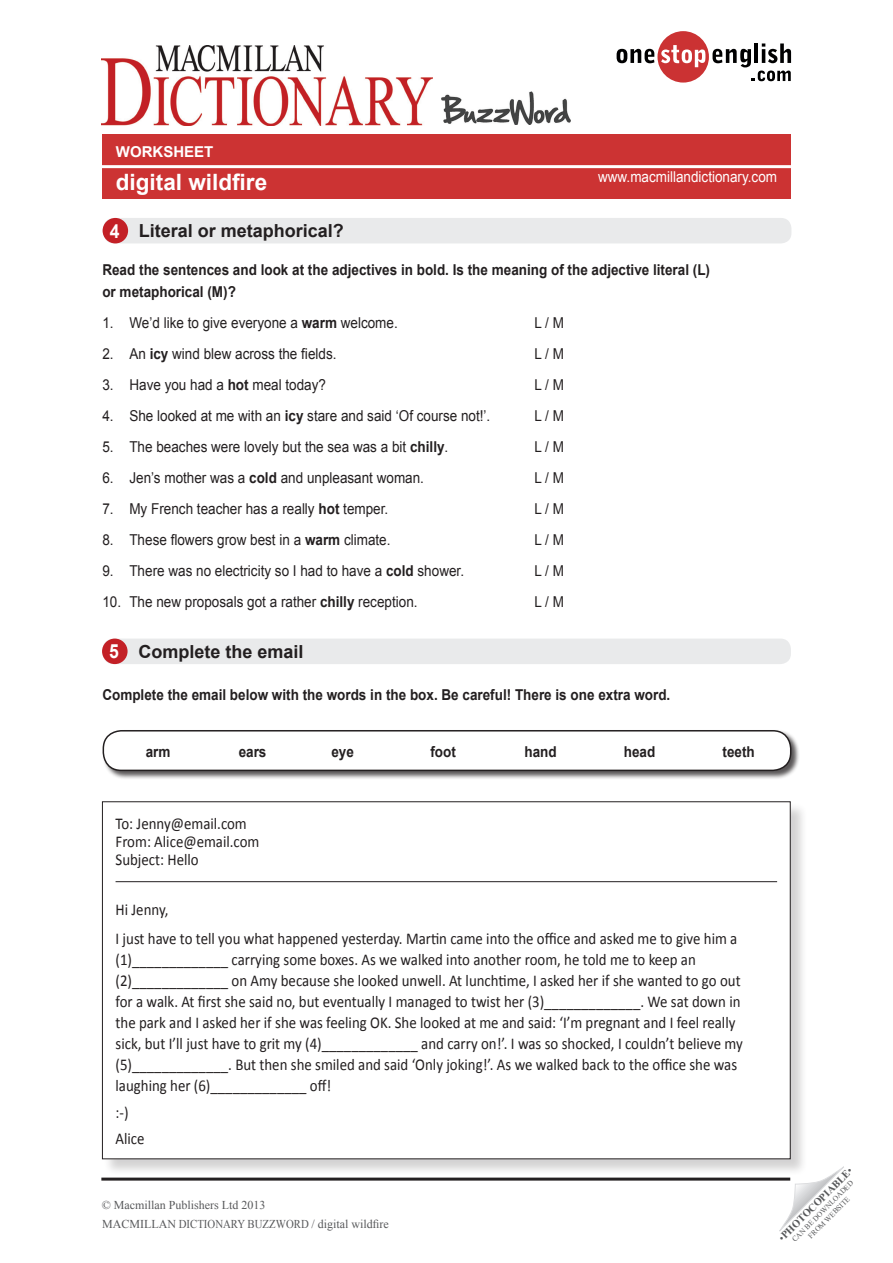
<style>
.page{position:relative;width:893px;height:1263px;background:#fff}
.page>*{position:absolute;margin:0;border:0;box-sizing:border-box;transform-origin:0 0}
.t1{font:700 22.5px "Arial";color:#fff}
.key_exercise_titles{font:700 19.5px "Arial";color:#fff;scale:.9 1}
.t2{font:700 18px "Arial";color:#231f20}
.Gap_fill_text{font:16.5px/21px "Calibri";color:#231f20;scale:.9 1}
.Gap_fill_text-2{font:15px "Arial";color:#231f20;scale:.9 1}
.Gap_fill_text-3{font:700 15px/22.5px "Arial";color:#231f20;scale:.9 1}
.TG_notes{font:15px "Arial";color:#fff;scale:.9 1}
.key_exercise_titles-2{font:700 15px "Arial";color:#231f20;scale:.9 1}
.Gap_fill_text-4{font:700 15px "Arial";color:#fff}
.t3{font:12px "Times New Roman";color:#57585a}
.t4{font:700 10.5px "Times New Roman";color:#57585a}
.t5{font:7.5px "Times New Roman";color:#57585a}
.s1{font-weight:700}
.s2{font-weight:400}
</style>
<div class="page">
<div style="left:102px;top:134px;width:689px;height:65px;background:#c33"></div>
<hr style="left:101px;top:165px;width:690px;height:3px;background:#fff">
<svg style="left:617px;top:31px;width:174px;height:52px"></svg>
<svg style="left:779px;top:1167px;width:65px;height:64px"></svg>
<img style="left:101px;top:46px;width:331px;height:79px">
<hr style="left:101px;top:1177px;width:689px;height:3px;background:#231f20">
<img style="left:442px;top:92px;width:128px;height:33px">
<div style="left:103px;top:218px;width:688px;height:25px;background:#e9eaeb;border-radius:10px"></div>
<div style="left:103px;top:218px;width:25px;height:25px;background:#c32026;border-radius:50%"></div>
<div style="left:103px;top:639px;width:688px;height:25px;background:#e9eaeb;border-radius:10px"></div>
<div style="left:102px;top:639px;width:26px;height:25px;background:#c32026;border-radius:50%"></div>
<div style="left:102px;top:729px;width:698px;height:51px;background:#231f20;opacity:.75"></div>
<div style="left:103px;top:731px;width:688px;height:39px;background:#fff;border-radius:18px"></div>
<div style="left:103px;top:730px;width:688px;height:41px;border:2px solid #231f20;border-radius:18px"></div>
<div style="left:103px;top:802px;width:705px;height:374px;background:#231f20;opacity:.2"></div>
<div style="left:102px;top:802px;width:688px;height:357px;background:#fff"></div>
<hr style="left:116px;top:881px;width:661px;height:1px;background:#231f20">
<p class="Gap_fill_text-4" style="left:116px;top:141px;width:99px">WORKSHEET</p>
<p class="t1" style="left:116px;top:167px;width:153px">digital wildfire</p>
<p class="key_exercise_titles" style="left:110px;top:218px;width:12px">4</p>
<p class="t2" style="left:139px;top:219px;width:207px">Literal or metaphorical?</p>
<p class="TG_notes" style="left:598px;top:167px;width:200px">www.macmillandictionary.com</p>
<p class="Gap_fill_text-3" style="left:102px;top:258px;width:677px">Read the sentences and look at the adjectives in bold. Is the meaning of the adjective literal (L) or metaphorical (M)?</p>
<p class="Gap_fill_text-2" style="left:102px;top:313px;width:330px">1. We’d like to give everyone a <span class="s1">warm</span> welcome.</p>
<p class="Gap_fill_text-2" style="left:534px;top:313px;width:34px">L / M</p>
<p class="Gap_fill_text-2" style="left:102px;top:344px;width:262px">2. An <span class="s1">icy</span> wind blew across the fields.</p>
<p class="Gap_fill_text-2" style="left:534px;top:344px;width:34px">L / M</p>
<p class="Gap_fill_text-2" style="left:102px;top:375px;width:250px">3. Have you had a <span class="s1">hot</span> meal today?</p>
<p class="Gap_fill_text-2" style="left:534px;top:375px;width:34px">L / M</p>
<p class="Gap_fill_text-2" style="left:102px;top:406px;width:433px">4. She looked at me with an <span class="s1">icy</span> stare and said ‘Of course not!’.</p>
<p class="Gap_fill_text-2" style="left:534px;top:406px;width:34px">L / M</p>
<p class="Gap_fill_text-2" style="left:102px;top:437px;width:386px">5. The beaches were lovely but the sea was a bit <span class="s1">chilly</span>.</p>
<p class="Gap_fill_text-2" style="left:534px;top:437px;width:34px">L / M</p>
<p class="Gap_fill_text-2" style="left:102px;top:468px;width:359px">6. Jen’s mother was a <span class="s1">cold</span> and unpleasant woman.</p>
<p class="Gap_fill_text-2" style="left:534px;top:468px;width:34px">L / M</p>
<p class="Gap_fill_text-2" style="left:102px;top:499px;width:319px">7. My French teacher has a really <span class="s1">hot</span> temper.</p>
<p class="Gap_fill_text-2" style="left:534px;top:499px;width:34px">L / M</p>
<p class="Gap_fill_text-2" style="left:102px;top:530px;width:322px">8. These flowers grow best in a <span class="s1">warm</span> climate.</p>
<p class="Gap_fill_text-2" style="left:534px;top:530px;width:34px">L / M</p>
<p class="Gap_fill_text-2" style="left:102px;top:561px;width:403px">9. There was no electricity so I had to have a <span class="s1">cold</span> shower.</p>
<p class="Gap_fill_text-2" style="left:534px;top:561px;width:34px">L / M</p>
<p class="Gap_fill_text-2" style="left:102px;top:592px;width:352px">10. The new proposals got a rather <span class="s1">chilly</span> reception.</p>
<p class="Gap_fill_text-2" style="left:534px;top:592px;width:34px">L / M</p>
<p class="key_exercise_titles" style="left:109px;top:639px;width:12px">5</p>
<p class="t2" style="left:138px;top:639px;width:167px">Complete the email</p>
<p class="Gap_fill_text-3" style="left:102px;top:684px;width:633px">Complete the email below with the words in the box. Be careful! There is one extra word.</p>
<p class="key_exercise_titles-2" style="left:146px;top:741px;width:29px">arm</p>
<p class="key_exercise_titles-2" style="left:239px;top:741px;width:32px">ears</p>
<p class="key_exercise_titles-2" style="left:331px;top:741px;width:27px">eye</p>
<p class="key_exercise_titles-2" style="left:430px;top:741px;width:30px">foot</p>
<p class="key_exercise_titles-2" style="left:524px;top:741px;width:37px">hand</p>
<p class="key_exercise_titles-2" style="left:624px;top:741px;width:37px">head</p>
<p class="key_exercise_titles-2" style="left:722px;top:741px;width:37px">teeth</p>
<p class="Gap_fill_text" style="left:116px;top:814px;width:161px;line-height:18px">To: Jenny@email.com<br>From: Alice@email.com<br>Subject: Hello</p>
<p class="Gap_fill_text" style="left:116px;top:899px;width:60px">Hi Jenny,</p>
<p class="Gap_fill_text" style="left:116px;top:928px;width:698px">I just have to tell you what happened yesterday. Martin came into the office and asked me to give him a (1)_____________ carrying some boxes. As we walked into another room, he told me to keep an (2)_____________ on Amy because she looked unwell. At lunchtime, I asked her if she wanted to go out for a walk. At first she said no, but eventually I managed to twist her (3)_____________. We sat down in the park and I asked her if she was feeling OK. She looked at me and said: ‘I’m pregnant and I feel really sick, but I’ll just have to grit my (4)_____________ and carry on!’. I was so shocked, I couldn’t believe my (5)_____________. But then she smiled and said ‘Only joking!’. As we walked back to the office she was laughing her (6)_____________ off!</p>
<p class="Gap_fill_text" style="left:116px;top:1102px;width:16px">:-)</p>
<p class="Gap_fill_text" style="left:116px;top:1128px;width:34px">Alice</p>
<p class="t3" style="left:102px;top:1197px;width:165px">© Macmillan Publishers Ltd 2013</p>
<p class="t3" style="left:102px;top:1216px;width:288px">MACMILLAN DICTIONARY BUZZWORD / digital wildfire</p>
<p class="t4" style="left:775px;top:1234px;width:101px;rotate:-45deg"><span class="s2">•</span>PHOTOCOPIABLE<span class="s2">•</span></p>
<p class="t5" style="left:790px;top:1237px;width:85px;rotate:-45deg">CAN BE DOWNLOADED</p>
<p class="t5" style="left:806px;top:1233px;width:57px;rotate:-45deg">FROM WEBSITE</p>
</div>
